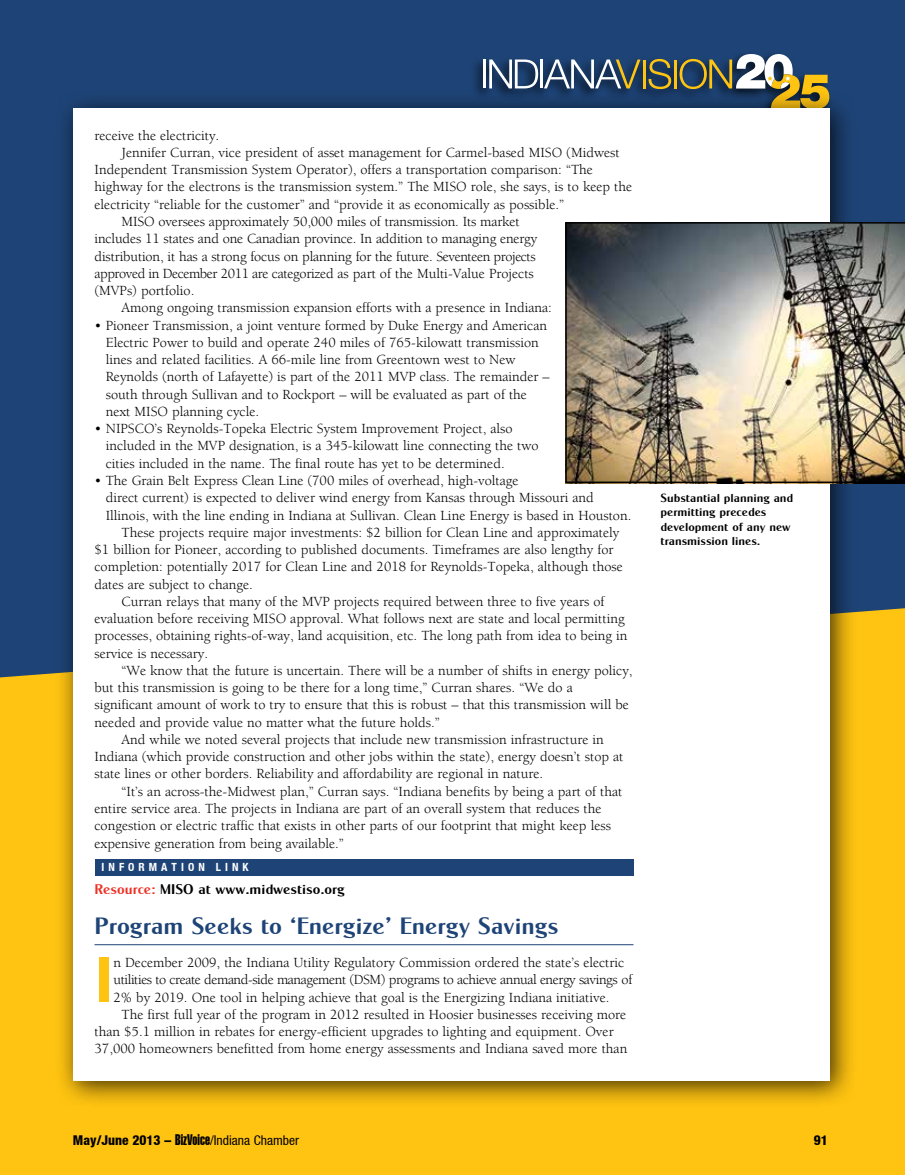
<style>
.page{position:relative;width:905px;height:1175px;background:#fff}
.page>*{position:absolute;margin:0;border:0;box-sizing:border-box;transform-origin:0 0}
.t1{font:64.05px "Cg Globe Gothic Bd";color:#ffc411}
.t2{font:24px "Cg Globe Gothic Bd";color:#1e4477}
.t3{font:14.25px/17.2px "Berkeley";color:#000}
.t4{font:14.25px "Berkeley";letter-spacing:-.03em;color:#000}
.t5{font:14.25px "Berkeley";letter-spacing:-.02em;color:#000}
.t6{font:14.25px "Cg Globe Gothic Bd";color:#000}
.t7{font:condensed 13.5px "Helvetica Neue";color:#000}
.t8{font:800 condensed 13.5px "Helvetica Neue";color:#000}
.t9{font:12px/14.4px "Cg Globe Gothic Bd";color:#000}
.t10{font:700 condensed 11.25px "Helvetica Neue";letter-spacing:.36em;color:#fff}
.s1{color:#ee3124}
.s2{font-weight:800}
.s3{font-family:"Helvetica Extra Compressed";font-stretch:normal;font-size:15px}
</style>
<div class="page">
<div style="left:0;top:0;width:904px;height:1174px;background:#ffc411"></div>
<div style="left:0;top:0;width:904px;height:677px;background:#1e4477"></div>
<div style="left:470px;top:51px;width:362px;height:71px;background:#000;opacity:.75"></div>
<hr style="left:483px;top:59px;width:3px;height:29px;background:#fff">
<svg style="left:489px;top:59px;width:49px;height:29px"></svg>
<hr style="left:540px;top:59px;width:2px;height:29px;background:#fff">
<svg style="left:544px;top:59px;width:96px;height:29px;background:#576a7e"></svg>
<hr style="left:643px;top:60px;width:2px;height:28px;background:#ffc411">
<svg style="left:648px;top:59px;width:23px;height:30px"></svg>
<hr style="left:674px;top:60px;width:2px;height:28px;background:#ffc411">
<svg style="left:679px;top:54px;width:150px;height:36px;background:#757d74"></svg>
<div style="left:55px;top:90px;width:801px;height:1017px;background:#000;opacity:.75"></div>
<div style="left:73px;top:108px;width:756px;height:972px;background:#fff"></div>
<hr style="left:94px;top:944px;width:539px;height:1px;background:#1e4477">
<div style="left:94px;top:859px;width:539px;height:16px;background:#1e4477"></div>
<img style="left:565px;top:222px;width:339px;height:261px">
<p class="t3" style="left:94px;top:127px;width:126px">receive the electricity.</p>
<p class="t3" style="left:122px;top:144px;width:499px">Jennifer Curran, vice president of asset management for Carmel-based MISO (Midwest</p>
<p class="t3" style="left:94px;top:161px;width:500px">Independent Transmission System Operator), offers a transportation comparison: “The</p>
<p class="t3" style="left:94px;top:179px;width:539px">highway for the electrons is the transmission system.” The MISO role, she says, is to keep the</p>
<p class="t3" style="left:94px;top:196px;width:471px">electricity “reliable for the customer” and “provide it as economically as possible.”</p>
<p class="t3" style="left:122px;top:213px;width:399px">MISO oversees approximately 50,000 miles of transmission. Its market</p>
<p class="t3" style="left:94px;top:230px;width:444px">includes 11 states and one Canadian province. In addition to managing energy</p>
<p class="t3" style="left:94px;top:248px;width:442px">distribution, it has a strong focus on planning for the future. Seventeen projects</p>
<p class="t5" style="left:94px;top:266px;width:441px">approved in December 2011 are categorized as part of the Multi-Value Projects</p>
<p class="t3" style="left:94px;top:282px;width:101px">(MVPs) portfolio.</p>
<p class="t3" style="left:122px;top:299px;width:432px">Among ongoing transmission expansion efforts with a presence in Indiana:</p>
<p class="t3" style="left:106px;top:317px;width:445px;text-indent:-11px">• Pioneer Transmission, a joint venture formed by Duke Energy and American Electric Power to build and operate 240 miles of 765-kilowatt transmission lines and related facilities. A 66-mile line from Greentown west to New Reynolds (north of Lafayette) is part of the 2011 MVP class. The remainder – south through Sullivan and to Rockport – will be evaluated as part of the next MISO planning cycle.</p>
<p class="t3" style="left:106px;top:420px;width:434px;text-indent:-11px">• NIPSCO’s Reynolds-Topeka Electric System Improvement Project, also included in the MVP designation, is a 345-kilowatt line connecting the two cities included in the name. The final route has yet to be determined.</p>
<p class="t3" style="left:94px;top:472px;width:425px">• The Grain Belt Express Clean Line (700 miles of overhead, high-voltage</p>
<p class="t3" style="left:106px;top:489px;width:489px">direct current) is expected to deliver wind energy from Kansas through Missouri and</p>
<p class="t3" style="left:106px;top:507px;width:527px">Illinois, with the line ending in Indiana at Sullivan. Clean Line Energy is based in Houston.</p>
<p class="t3" style="left:122px;top:524px;width:499px">These projects require major investments: $2 billion for Clean Line and approximately</p>
<p class="t3" style="left:94px;top:541px;width:520px">$1 billion for Pioneer, according to published documents. Timeframes are also lengthy for</p>
<p class="t3" style="left:94px;top:558px;width:530px">completion: potentially 2017 for Clean Line and 2018 for Reynolds-Topeka, although those</p>
<p class="t3" style="left:94px;top:576px;width:160px">dates are subject to change.</p>
<p class="t3" style="left:122px;top:593px;width:484px">Curran relays that many of the MVP projects required between three to five years of</p>
<p class="t3" style="left:94px;top:610px;width:531px">evaluation before receiving MISO approval. What follows next are state and local permitting</p>
<p class="t3" style="left:94px;top:627px;width:534px">processes, obtaining rights-of-way, land acquisition, etc. The long path from idea to being in</p>
<p class="t3" style="left:94px;top:645px;width:115px">service is necessary.</p>
<p class="t3" style="left:122px;top:662px;width:512px">“We know that the future is uncertain. There will be a number of shifts in energy policy,</p>
<p class="t3" style="left:94px;top:679px;width:480px">but this transmission is going to be there for a long time,” Curran shares. “We do a</p>
<p class="t3" style="left:94px;top:696px;width:536px">significant amount of work to try to ensure that this is robust – that this transmission will be</p>
<p class="t3" style="left:94px;top:714px;width:347px">needed and provide value no matter what the future holds.”</p>
<p class="t3" style="left:122px;top:731px;width:484px">And while we noted several projects that include new transmission infrastructure in</p>
<p class="t3" style="left:94px;top:748px;width:530px">Indiana (which provide construction and other jobs within the state), energy doesn’t stop at</p>
<p class="t3" style="left:94px;top:765px;width:450px">state lines or other borders. Reliability and affordability are regional in nature.</p>
<p class="t3" style="left:122px;top:783px;width:502px">“It’s an across-the-Midwest plan,” Curran says. “Indiana benefits by being a part of that</p>
<p class="t3" style="left:94px;top:800px;width:508px">entire service area. The projects in Indiana are part of an overall system that reduces the</p>
<p class="t3" style="left:94px;top:817px;width:518px">congestion or electric traffic that exists in other parts of our footprint that might keep less</p>
<p class="t3" style="left:94px;top:834px;width:251px">expensive generation from being available.”</p>
<p class="t10" style="left:102px;top:860px;width:149px">INFORMATION LINK</p>
<p class="t6" style="left:94px;top:881px;width:252px"><span class="s1">Resource:</span> MISO at www.midwestiso.org</p>
<h2 class="t2" style="left:94px;top:910px;width:465px">Program Seeks to ‘Energize’ Energy Savings</h2>
<h1 class="t1" style="left:94px;top:940px;width:20px">I</h1>
<p class="t3" style="left:113px;top:954px;width:512px">n December 2009, the Indiana Utility Regulatory Commission ordered the state’s electric</p>
<p class="t4" style="left:113px;top:972px;width:520px">utilities to create demand-side management (DSM) programs to achieve annual energy savings of</p>
<p class="t3" style="left:113px;top:988px;width:497px">2% by 2019. One tool in helping achieve that goal is the Energizing Indiana initiative.</p>
<p class="t3" style="left:122px;top:1006px;width:506px">The first full year of the program in 2012 resulted in Hoosier businesses receiving more</p>
<p class="t3" style="left:94px;top:1023px;width:520px">than $5.1 million in rebates for energy-efficient upgrades to lighting and equipment. Over</p>
<p class="t3" style="left:94px;top:1040px;width:534px">37,000 homeowners benefitted from home energy assessments and Indiana saved more than</p>
<p class="t9" style="left:660px;top:491px;width:134px">Substantial planning and permitting precedes development of any new transmission lines.</p>
<p class="t7" style="left:73px;top:1132px;width:227px"><span class="s2">May/June 2013 –</span> <span class="s3">BizVoice</span>/Indiana Chamber</p>
<p class="t8" style="left:813px;top:1132px;width:16px">91</p>
</div>
